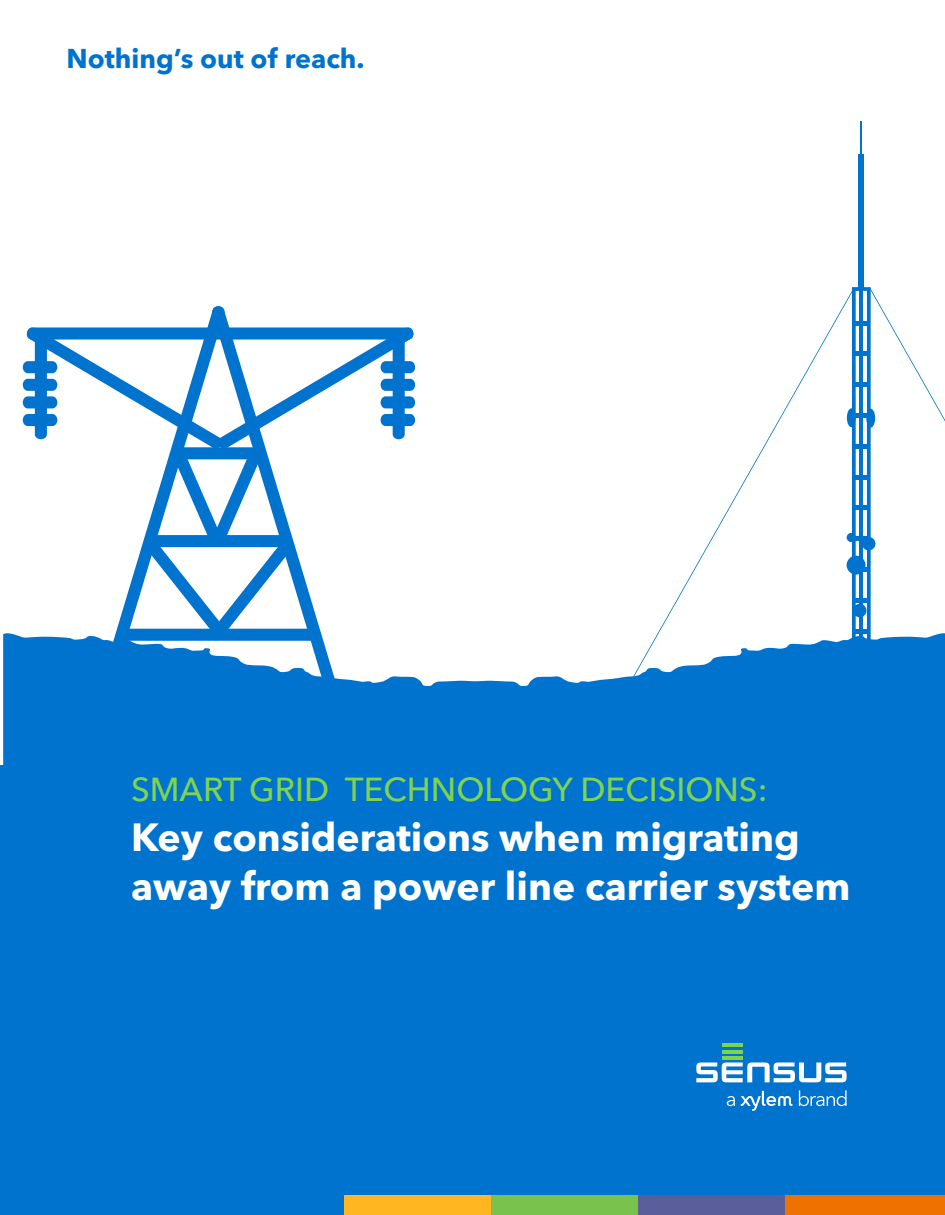
<style>
.page{position:relative;width:945px;height:1215px;background:#fff}
.page>*{position:absolute;margin:0;border:0;box-sizing:border-box;transform-origin:0 0}
.Title_Header{font:700 39px/49.5px "Avenir Next LT Pro";color:#fff}
.Title_Header-2{font:500 33px "Avenir Next LT Pro";color:#7fd44f}
.Title_Header-3{font:700 27px "Avenir Next LT Pro";color:#0073ce}
</style>
<div class="page">
<div style="left:0;top:765px;width:945px;height:450px;background:#0073ce"></div>
<div style="left:770px;top:1196px;width:175px;height:19px;background:#ef7100"></div>
<div style="left:478px;top:1196px;width:178px;height:19px;background:#7ac24e"></div>
<div style="left:344px;top:1196px;width:147px;height:19px;background:#ffb620"></div>
<div style="left:638px;top:1196px;width:147px;height:19px;background:#5a5f9c"></div>
<hr style="left:722px;top:1043px;width:21px;height:4px;background:#7fd44f">
<hr style="left:722px;top:1050px;width:21px;height:4px;background:#7fd44f">
<hr style="left:722px;top:1056px;width:21px;height:4px;background:#7fd44f">
<svg style="left:696px;top:1062px;width:151px;height:20px"></svg>
<svg style="left:727px;top:1096px;width:8px;height:10px"></svg>
<svg style="left:799px;top:1090px;width:48px;height:16px"></svg>
<svg style="left:741px;top:1091px;width:51px;height:20px"></svg>
<svg style="left:23px;top:327px;width:392px;height:113px"></svg>
<svg style="left:92px;top:312px;width:120px;height:321px"></svg>
<svg style="left:212px;top:306px;width:133px;height:327px"></svg>
<hr style="left:860px;top:122px;width:2px;height:83px;background:#0073ce">
<div style="left:859px;top:154px;width:5px;height:134px;background:#0073ce"></div>
<svg style="left:852px;top:287px;width:93px;height:346px"></svg>
<svg style="left:658px;top:288px;width:197px;height:345px"></svg>
<div style="left:3px;top:633px;width:70px;height:132px;background:#0073ce"></div>
<svg style="left:73px;top:633px;width:872px;height:132px;fill:#0073ce"></svg>
<p class="Title_Header-3" style="left:66px;top:41px;width:300px">Nothing’s out of reach.</p>
<p class="Title_Header-2" style="left:131px;top:770px;width:638px">SMART GRID TECHNOLOGY DECISIONS:</p>
<p class="Title_Header" style="left:131px;top:812px;width:721px">Key considerations when migrating away from a power line carrier system</p>
</div>
